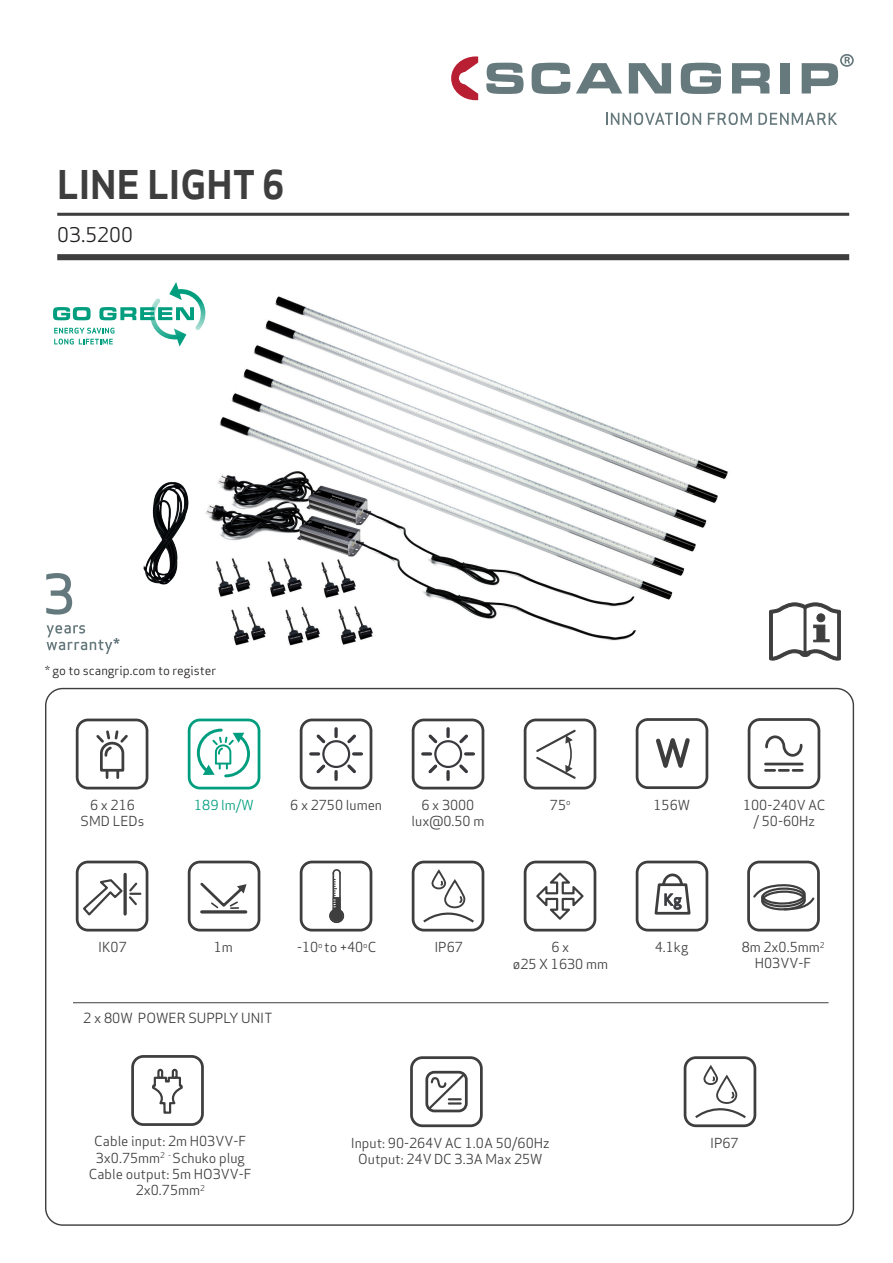
<style>
.page{position:relative;width:893px;height:1263px;background:#fff}
.page>*{position:absolute;margin:0;border:0;box-sizing:border-box;transform-origin:0 0}
.t1{font:700 38.7px "Apex Sans";color:#3e3e3f}
.t2{font:19.8px "Apex Sans";color:#231f20}
.t3{font:13.65px "Apex Sans";color:#3e3e3f}
.t4{font:13.5px/16.2px "Apex Sans";color:#3e3e3f;text-align:center}
.t5{font:13.5px "Apex Sans";color:#009e7f}
.t6{font:12.3px "Apex Sans";color:#231f20}
</style>
<div class="page">
<div style="left:57px;top:254px;width:792px;height:6px;background:#3e3e3f"></div>
<hr style="left:57px;top:213px;width:792px;height:3px;background:#3e3e3f">
<svg style="left:451px;top:56px;width:27px;height:44px"></svg>
<svg style="left:486px;top:63px;width:38px;height:31px"></svg>
<svg style="left:532px;top:63px;width:38px;height:31px"></svg>
<svg style="left:576px;top:63px;width:46px;height:31px"></svg>
<svg style="left:629px;top:63px;width:42px;height:31px"></svg>
<svg style="left:681px;top:63px;width:40px;height:31px"></svg>
<svg style="left:732px;top:63px;width:38px;height:31px"></svg>
<div style="left:780px;top:63px;width:10px;height:31px;background:#66797d"></div>
<svg style="left:802px;top:63px;width:36px;height:31px"></svg>
<svg style="left:845px;top:57px;width:5px;height:7px"></svg>
<div style="left:840px;top:54px;width:14px;height:13px;border:2px solid #66797d;border-radius:50%"></div>
<svg style="left:606px;top:113px;width:95px;height:12px"></svg>
<svg style="left:708px;top:113px;width:44px;height:12px"></svg>
<svg style="left:758px;top:113px;width:79px;height:12px"></svg>
<img style="left:205px;top:296px;width:523px;height:350px">
<img style="left:144px;top:482px;width:45px;height:103px">
<svg style="left:53px;top:282px;width:153px;height:65px"></svg>
<svg style="left:769px;top:603px;width:72px;height:57px"></svg>
<svg style="left:46px;top:573px;width:26px;height:42px"></svg>
<svg style="left:47px;top:625px;width:73px;height:29px"></svg>
<div style="left:300px;top:861px;width:72px;height:70px;border:3px solid #3e3e3f;border-radius:11px"></div>
<svg style="left:329px;top:869px;width:16px;height:54px"></svg>
<div style="left:412px;top:861px;width:72px;height:70px;border:3px solid #3e3e3f;border-radius:11px"></div>
<svg style="left:423px;top:871px;width:51px;height:52px"></svg>
<div style="left:524px;top:861px;width:72px;height:70px;border:3px solid #3e3e3f;border-radius:11px"></div>
<svg style="left:536px;top:872px;width:48px;height:48px"></svg>
<div style="left:748px;top:718px;width:72px;height:71px;border:3px solid #3e3e3f;border-radius:11px"></div>
<svg style="left:765px;top:735px;width:38px;height:22px"></svg>
<hr style="left:765px;top:763px;width:37px;height:2px;background:#3e3e3f">
<svg style="left:765px;top:769px;width:37px;height:3px"></svg>
<div style="left:188px;top:718px;width:72px;height:71px;border:3px solid #009e7f;border-radius:11px"></div>
<svg style="left:197px;top:729px;width:53px;height:48px"></svg>
<div style="left:76px;top:718px;width:72px;height:71px;border:3px solid #3e3e3f;border-radius:11px"></div>
<svg style="left:96px;top:730px;width:32px;height:48px"></svg>
<hr style="left:73px;top:1002px;width:755px;height:1px;background:#3e3e3f">
<div style="left:524px;top:718px;width:72px;height:71px;border:3px solid #3e3e3f;border-radius:11px"></div>
<svg style="left:536px;top:729px;width:40px;height:50px"></svg>
<div style="left:76px;top:861px;width:72px;height:70px;border:3px solid #3e3e3f;border-radius:11px"></div>
<svg style="left:123px;top:874px;width:4px;height:4px"></svg>
<svg style="left:83px;top:878px;width:57px;height:38px"></svg>
<div style="left:684px;top:1056px;width:72px;height:71px;border:3px solid #3e3e3f;border-radius:11px"></div>
<svg style="left:695px;top:1066px;width:51px;height:53px"></svg>
<div style="left:131px;top:1055px;width:73px;height:71px;border:3px solid #3e3e3f;border-radius:11px"></div>
<svg style="left:152px;top:1068px;width:31px;height:46px"></svg>
<div style="left:410px;top:1056px;width:73px;height:71px;border:3px solid #3e3e3f;border-radius:11px"></div>
<svg style="left:429px;top:1075px;width:35px;height:37px"></svg>
<div style="left:425px;top:1071px;width:43px;height:41px;border:3px solid #3e3e3f;border-radius:8px"></div>
<div style="left:636px;top:718px;width:72px;height:71px;border:3px solid #3e3e3f;border-radius:11px"></div>
<svg style="left:656px;top:738px;width:34px;height:30px"></svg>
<div style="left:300px;top:718px;width:72px;height:71px;border:3px solid #3e3e3f;border-radius:11px"></div>
<div style="left:322px;top:740px;width:28px;height:28px;background:#fff;border:2px solid #38383d;border-radius:50%"></div>
<svg style="left:334px;top:729px;width:4px;height:7px"></svg>
<svg style="left:334px;top:772px;width:4px;height:7px"></svg>
<svg style="left:354px;top:752px;width:7px;height:3px"></svg>
<svg style="left:311px;top:752px;width:8px;height:3px"></svg>
<svg style="left:344px;top:734px;width:12px;height:12px"></svg>
<svg style="left:316px;top:761px;width:12px;height:13px"></svg>
<svg style="left:344px;top:761px;width:12px;height:13px"></svg>
<svg style="left:316px;top:734px;width:12px;height:12px"></svg>
<div style="left:412px;top:718px;width:72px;height:71px;border:3px solid #3e3e3f;border-radius:11px"></div>
<div style="left:434px;top:740px;width:28px;height:28px;background:#fff;border:2px solid #38383d;border-radius:50%"></div>
<svg style="left:446px;top:729px;width:4px;height:7px"></svg>
<svg style="left:446px;top:772px;width:4px;height:7px"></svg>
<svg style="left:466px;top:752px;width:7px;height:3px"></svg>
<svg style="left:423px;top:752px;width:8px;height:3px"></svg>
<svg style="left:456px;top:734px;width:12px;height:12px"></svg>
<svg style="left:428px;top:761px;width:12px;height:13px"></svg>
<svg style="left:456px;top:761px;width:12px;height:13px"></svg>
<svg style="left:428px;top:734px;width:12px;height:12px"></svg>
<div style="left:188px;top:861px;width:72px;height:70px;border:3px solid #3e3e3f;border-radius:11px"></div>
<hr style="left:202px;top:910px;width:44px;height:3px;background:#3e3e3f">
<svg style="left:200px;top:882px;width:47px;height:27px"></svg>
<div style="left:636px;top:861px;width:72px;height:70px;border:3px solid #3e3e3f;border-radius:11px"></div>
<svg style="left:663px;top:875px;width:19px;height:21px"></svg>
<div style="left:662px;top:873px;width:21px;height:25px;border:3px solid #3e3e3f;border-radius:50%"></div>
<svg style="left:654px;top:882px;width:37px;height:33px"></svg>
<div style="left:747px;top:861px;width:73px;height:70px;border:3px solid #3e3e3f;border-radius:11px"></div>
<svg style="left:753px;top:884px;width:62px;height:27px"></svg>
<p class="t1" style="left:57px;top:160px;width:229px">LINE LIGHT 6</p>
<p class="t2" style="left:57px;top:219px;width:77px">03.5200</p>
<p class="t6" style="left:45px;top:660px;width:173px">* go to scangrip.com to register</p>
<p class="t4" style="left:90px;top:795px;width:46px">6 x 216</p>
<p class="t4" style="left:81px;top:811px;width:65px">SMD LEDs</p>
<p class="t5" style="left:194px;top:793px;width:61px">189 lm/W</p>
<p class="t4" style="left:550px;top:795px;width:22px">75<sup>o</sup></p>
<p class="t4" style="left:290px;top:795px;width:93px">6 x 2750 lumen</p>
<p class="t4" style="left:421px;top:795px;width:54px">6 x 3000</p>
<p class="t4" style="left:653px;top:795px;width:38px">156W</p>
<p class="t4" style="left:411px;top:811px;width:74px">lux@0.50 m</p>
<p class="t4" style="left:743px;top:795px;width:84px">100-240V AC / 50-60Hz</p>
<p class="t4" style="left:98px;top:938px;width:30px">IK07</p>
<p class="t4" style="left:214px;top:938px;width:21px">1m</p>
<p class="t4" style="left:655px;top:938px;width:35px">4.1kg</p>
<p class="t4" style="left:742px;top:938px;width:84px">8m 2x0.5mm<sup>2<br></sup>H03VV-F</p>
<p class="t4" style="left:297px;top:938px;width:81px">-10<sup>o</sup> to +40<sup>o</sup>C</p>
<p class="t4" style="left:434px;top:938px;width:30px">IP67</p>
<p class="t4" style="left:551px;top:938px;width:19px">6 x</p>
<p class="t4" style="left:513px;top:954px;width:97px">ø25 X 1630 mm</p>
<p class="t3" style="left:83px;top:1007px;width:191px">2 x 80W POWER SUPPLY UNIT</p>
<p class="t4" style="left:94px;top:1132px;width:153px">Cable input: 2m H03VV-F</p>
<p class="t4" style="left:710px;top:1133px;width:30px">IP67</p>
<p class="t4" style="left:96px;top:1148px;width:150px">3x0.75mm<sup>2</sup> <sup>-</sup> Schuko plug</p>
<p class="t4" style="left:89px;top:1164px;width:164px">Cable output: 5m HO3VV-F<br>2x0.75mm<sup>2</sup></p>
<p class="t4" style="left:351px;top:1133px;width:200px">Input: 90-264V AC 1.0A 50/60Hz</p>
<p class="t4" style="left:358px;top:1149px;width:186px">Output: 24V DC 3.3A Max 25W</p>
</div>
